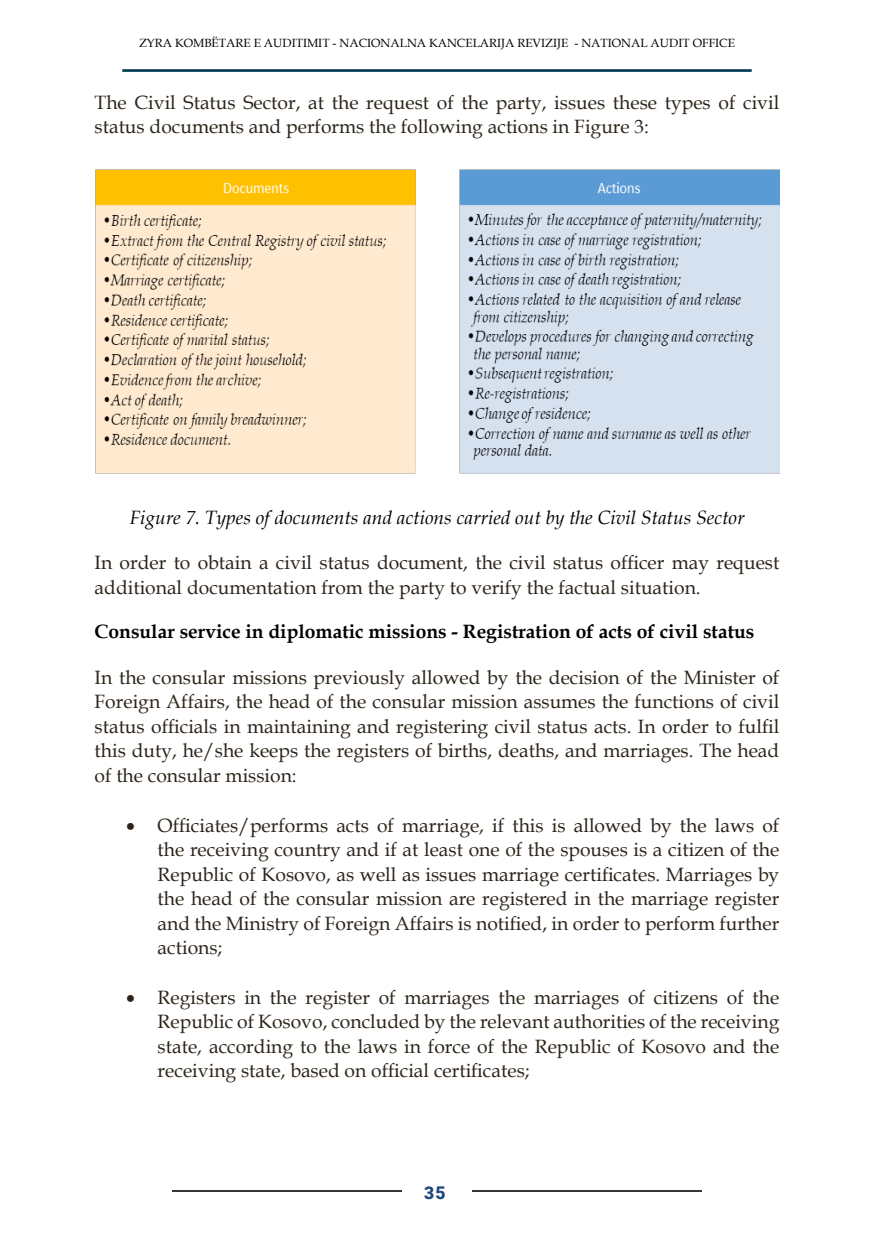
<style>
.page{position:relative;width:874px;height:1241px;background:#fff}
.page>*{position:absolute;margin:0;border:0;box-sizing:border-box;transform-origin:0 0}
.t1{font:19.25px/24.5px "Book Antiqua";color:#2d251b;text-align:justify}
.t2{font:700 19.25px "Book Antiqua";color:#000}
.t3{font:italic 19.25px "Book Antiqua";color:#000}
.t4{font:900 17.5px "Roboto";color:#1f497d}
.t5{font:11.9px "Book Antiqua";color:#000}
</style>
<div class="page">
<hr style="left:122px;top:69px;width:629px;height:3px;background:#003854">
<hr style="left:172px;top:1190px;width:229px;height:1px;background:#363636">
<hr style="left:472px;top:1190px;width:229px;height:1px;background:#363636">
<img style="left:95px;top:169px;width:684px;height:305px">
<p class="t5" style="left:139px;top:34px;width:597px">ZYRA KOMBËTARE E AUDITIMIT - NACIONALNA KANCELARIJA REVIZIJE - NATIONAL AUDIT OFFICE</p>
<p class="t1" style="left:94px;top:89px;width:686px">The Civil Status Sector, at the request of the party, issues these types of civil status documents and performs the following actions in Figure 3:</p>
<p class="t3" style="left:129px;top:504px;width:616px">Figure 7. Types of documents and actions carried out by the Civil Status Sector</p>
<p class="t1" style="left:94px;top:550px;width:686px">In order to obtain a civil status document, the civil status officer may request additional documentation from the party to verify the factual situation.</p>
<p class="t2" style="left:94px;top:618px;width:661px">Consular service in diplomatic missions - Registration of acts of civil status</p>
<p class="t1" style="left:94px;top:664px;width:686px">In the consular missions previously allowed by the decision of the Minister of Foreign Affairs, the head of the consular mission assumes the functions of civil status officials in maintaining and registering civil status acts. In order to fulfil this duty, he/she keeps the registers of births, deaths, and marriages. The head of the consular mission:</p>
<p class="t1" style="left:157px;top:812px;width:623px;text-indent:-31px">• Officiates/performs acts of marriage, if this is allowed by the laws of the receiving country and if at least one of the spouses is a citizen of the Republic of Kosovo, as well as issues marriage certificates. Marriages by the head of the consular mission are registered in the marriage register and the Ministry of Foreign Affairs is notified, in order to perform further actions;</p>
<p class="t1" style="left:157px;top:984px;width:623px;text-indent:-31px">• Registers in the register of marriages the marriages of citizens of the Republic of Kosovo, concluded by the relevant authorities of the receiving state, according to the laws in force of the Republic of Kosovo and the receiving state, based on official certificates;</p>
<p class="t4" style="left:424px;top:1179px;width:23px">35</p>
</div>
